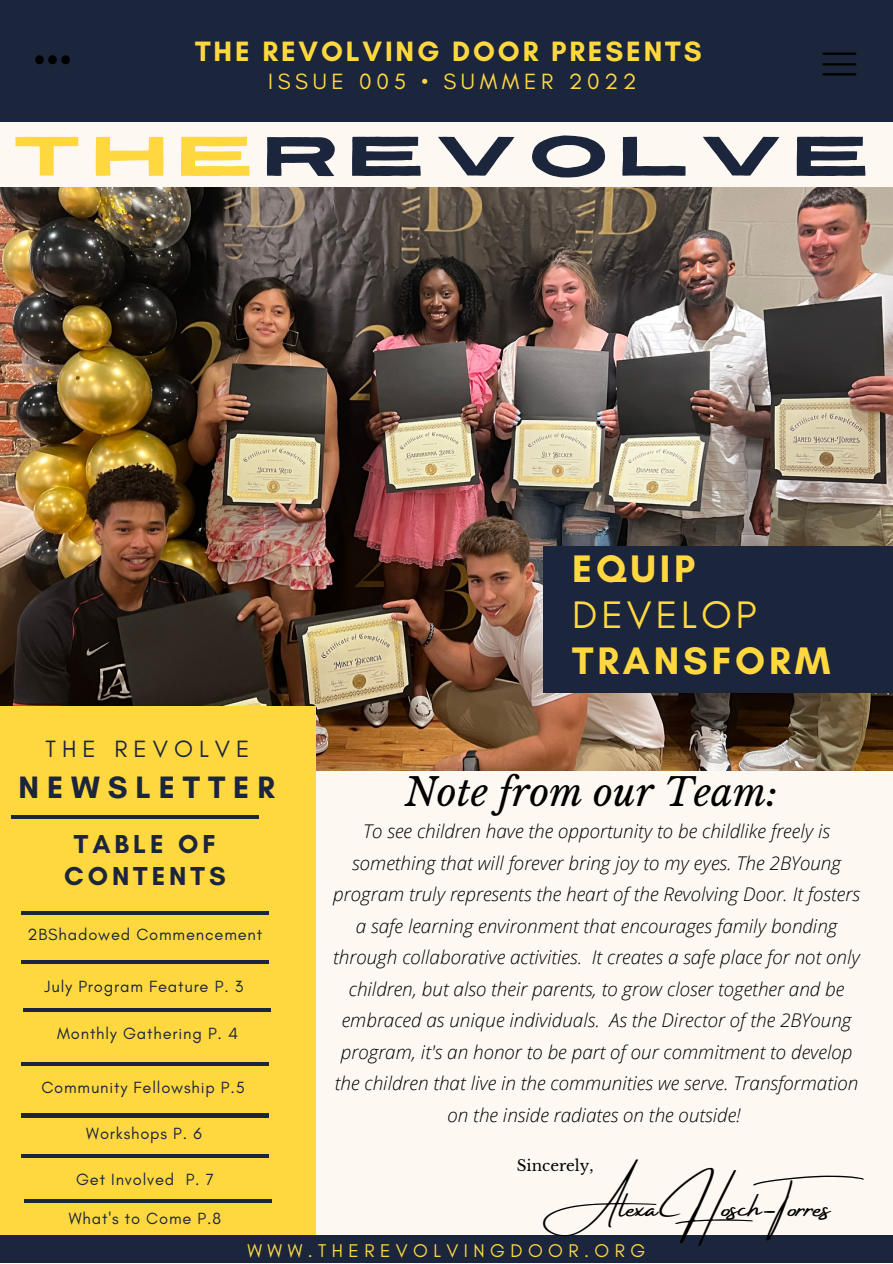
<style>
.page{position:relative;width:893px;height:1264px;background:#fff}
.page>*{position:absolute;margin:0;border:0;box-sizing:border-box;transform-origin:0 0}
.t1{font:expanded 55.5px "Revive 80";letter-spacing:.175em;color:#1b253c}
.t2{font:700 39px "Glacial Indifference";letter-spacing:.1em;color:#ffd840}
.t3{font:39px "Glacial Indifference";letter-spacing:.1em;color:#ffd840}
.t4{font:italic 38.25px "Libre Baskerville";color:#000}
.t5{font:33.6px "Amsterdam Four";color:#000}
.t6{font:700 31.5px "Glacial Indifference";letter-spacing:.25em;color:#1b253c}
.t7{font:700 28.5px "Glacial Indifference";letter-spacing:.1em;color:#ffd840}
.t8{font:700 26.4px/32.5px "Glacial Indifference";letter-spacing:.15em;color:#1b253c;text-align:center}
.t9{font:24px "Glacial Indifference";letter-spacing:.25em;color:#1b253c}
.t10{font:22.5px "Glacial Indifference";letter-spacing:.205em;color:#ffd840}
.t11{font:italic 300 18.9px/31.5px "Open Sans";color:#000;text-align:center}
.t12{font:18.75px "Glacial Indifference";letter-spacing:.29em;color:#ffd840}
.t13{font:16.5px "Glacial Indifference";letter-spacing:.05em;color:#1b253c}
.t14{font:15.15px "Libre Baskerville";color:#000}
.s1{color:#ffd840}
</style>
<div class="page">
<div style="left:0;top:0;width:892px;height:1262px;background:#fdf8f1"></div>
<div style="left:0;top:0;width:892px;height:122px;background:#1b253c"></div>
<svg style="left:35px;top:55px;width:35px;height:9px"></svg>
<hr style="left:822px;top:53px;width:34px;height:2px;background:#000">
<hr style="left:822px;top:63px;width:34px;height:2px;background:#000">
<hr style="left:822px;top:73px;width:34px;height:2px;background:#000">
<img style="left:0;top:188px;width:892px;height:582px">
<div style="left:0;top:706px;width:316px;height:556px;background:#ffd840"></div>
<div style="left:543px;top:546px;width:349px;height:146px;background:#1b253c"></div>
<div style="left:0;top:1235px;width:892px;height:27px;background:#1b253c"></div>
<hr style="left:11px;top:815px;width:248px;height:3px;background:#1b253c">
<hr style="left:24px;top:1008px;width:247px;height:3px;background:#1b253c">
<hr style="left:21px;top:911px;width:247px;height:3px;background:#1b253c">
<hr style="left:21px;top:960px;width:247px;height:3px;background:#1b253c">
<hr style="left:22px;top:1062px;width:247px;height:3px;background:#1b253c">
<hr style="left:21px;top:1113px;width:247px;height:4px;background:#1b253c">
<hr style="left:22px;top:1154px;width:247px;height:3px;background:#1b253c">
<hr style="left:24px;top:1199px;width:248px;height:3px;background:#1b253c">
<h3 class="t7" style="left:195px;top:34px;width:508px">THE REVOLVING DOOR PRESENTS</h3>
<p class="t10" style="left:268px;top:67px;width:370px">ISSUE 005 • SUMMER 2022</p>
<h1 class="t1" style="left:11px;top:112px;width:859px"><span class="s1">THE</span>REVOLVE</h1>
<p class="t9" style="left:46px;top:734px;width:205px">THE REVOLVE</p>
<h3 class="t6" style="left:19px;top:767px;width:258px">NEWSLETTER</h3>
<h3 class="t8" style="left:64px;top:827px;width:163px">TABLE OF<br>CONTENTS</h3>
<p class="t13" style="left:28px;top:924px;width:236px">2BShadowed Commencement</p>
<p class="t13" style="left:45px;top:975px;width:200px">July Program Feature P. 3</p>
<p class="t13" style="left:57px;top:1023px;width:182px">Monthly Gathering P. 4</p>
<p class="t13" style="left:41px;top:1077px;width:205px">Community Fellowship P.5</p>
<p class="t13" style="left:86px;top:1123px;width:117px">Workshops P. 6</p>
<h2 class="t2" style="left:572px;top:545px;width:124px">EQUIP</h2>
<h2 class="t3" style="left:572px;top:591px;width:186px">DEVELOP</h2>
<h2 class="t2" style="left:572px;top:637px;width:260px">TRANSFORM</h2>
<h3 class="t4" style="left:405px;top:768px;width:375px">Note from our Team:</h3>
<p class="t11" style="left:333px;top:815px;width:528px">To see children have the opportunity to be childlike freely is something that will forever bring joy to my eyes. The 2BYoung program truly represents the heart of the Revolving Door. It fosters a safe learning environment that encourages family bonding through collaborative activities. It creates a safe place for not only children, but also their parents, to grow closer together and be embraced as unique individuals. As the Director of the 2BYoung program, it's an honor to be part of our commitment to develop the children that live in the communities we serve. Transformation on the inside radiates on the outside!</p>
<p class="t13" style="left:76px;top:1169px;width:139px">Get Involved P. 7</p>
<p class="t13" style="left:69px;top:1208px;width:154px">What's to Come P.8</p>
<h3 class="t5" style="left:566px;top:1188px;width:321px">Alexa Hosch-Torres</h3>
<p class="t14" style="left:516px;top:1156px;width:78px">Sincerely,</p>
<p class="t12" style="left:247px;top:1239px;width:399px">WWW.THEREVOLVINGDOOR.ORG</p>
</div>
